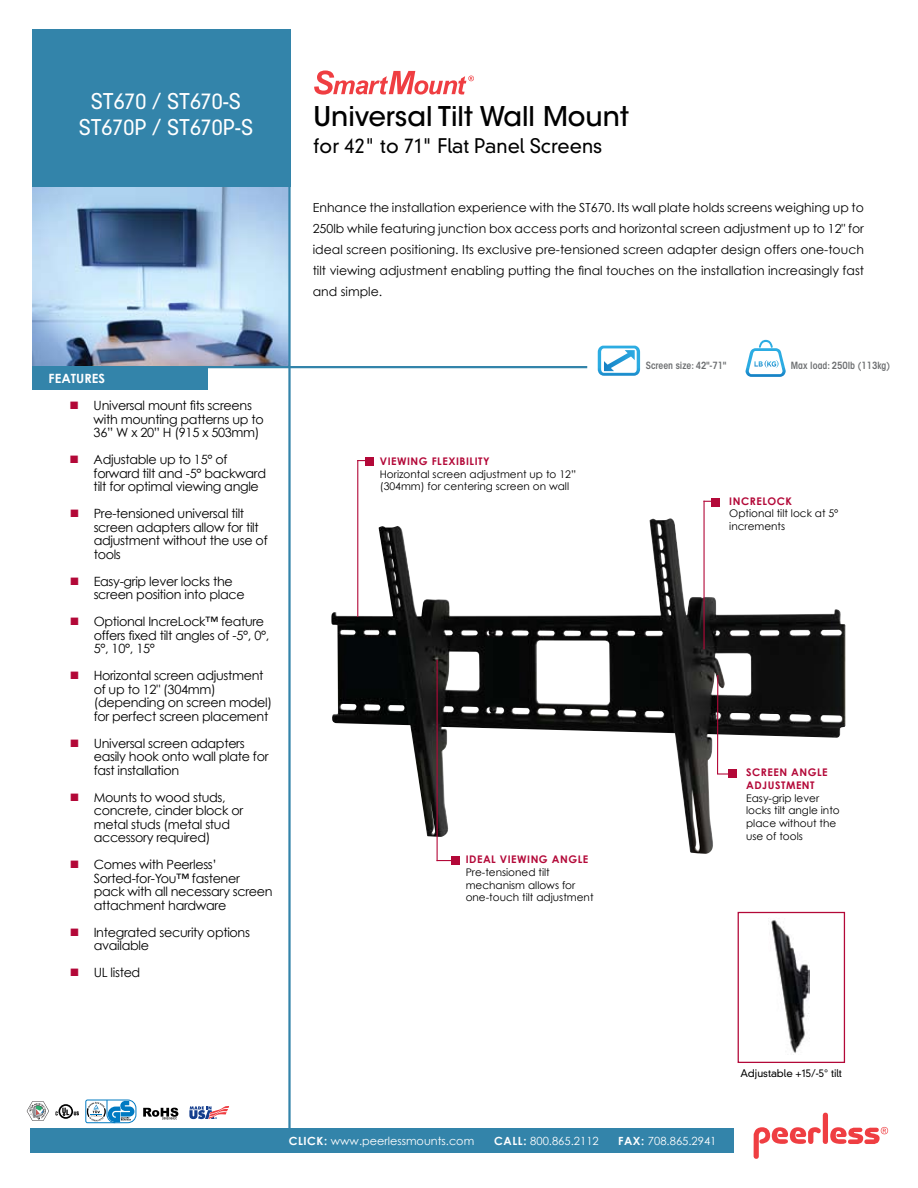
<style>
.page{position:relative;width:918px;height:1188px;background:#fff}
.page>*{position:absolute;margin:0;border:0;box-sizing:border-box;transform-origin:0 0}
.t1{font:500 27px "ITC Avant Garde Std";color:#000}
.t2{font:300 21px/25.2px "DIN Neuzeit Grotesk";color:#fff;text-align:center}
.t3{font:300 19.5px "DIN Neuzeit Grotesk";color:#000}
.t4{font:12.75px/13.5px "Century Gothic";letter-spacing:-.025em;color:#000}
.t5{font:700 12.75px "Century Gothic";color:#fff}
.t6{font:12.45px/21px "Century Gothic";color:#000;text-align:justify}
.t7{font:11.25px "Century Gothic";color:#fff}
.t8{font:10.5px/12.8px "Century Gothic";color:#000}
.t9{font:700 10.5px/12.8px "Century Gothic";letter-spacing:.05em;color:#b30838}
.t10{font:300 10.2px "DIN Neuzeit Grotesk";color:#000}
.t11{font:600 condensed 9.9px "ITC Avant Garde Std";color:#6d6f71}
.s1{color:#b30838}
.s2{font-weight:700}
</style>
<div class="page">
<img style="left:331px;top:518px;width:514px;height:336px">
<img style="left:32px;top:187px;width:256px;height:179px">
<hr style="left:32px;top:366px;width:555px;height:2px;background:#3384aa">
<div style="left:32px;top:29px;width:258px;height:158px;background:#3384aa"></div>
<div style="left:32px;top:366px;width:176px;height:24px;background:#3384aa"></div>
<svg style="left:754px;top:1127px;width:67px;height:32px"></svg>
<div style="left:823px;top:1113px;width:5px;height:31px;background:#ef3e42;border-radius:3px"></div>
<svg style="left:830px;top:1127px;width:58px;height:17px"></svg>
<svg style="left:598px;top:346px;width:42px;height:30px"></svg>
<hr style="left:288px;top:29px;width:3px;height:1101px;background:#3384aa">
<div style="left:31px;top:1129px;width:703px;height:24px;background:#3384aa"></div>
<svg style="left:746px;top:340px;width:40px;height:37px"></svg>
<div style="left:738px;top:912px;width:107px;height:151px;border:1px solid #b30838"></div>
<hr style="left:437px;top:660px;width:1px;height:201px;background:#b30838">
<svg style="left:438px;top:860px;width:13px;height:1px"></svg>
<div style="left:365px;top:457px;width:8px;height:9px;background:#b30838"></div>
<svg style="left:314px;top:71px;width:160px;height:24px"></svg>
<svg style="left:716px;top:674px;width:19px;height:101px"></svg>
<div style="left:728px;top:769px;width:9px;height:9px;background:#b30838"></div>
<div style="left:451px;top:856px;width:8px;height:9px;background:#b30838"></div>
<hr style="left:357px;top:460px;width:1px;height:157px;background:#b30838">
<div style="left:711px;top:498px;width:9px;height:9px;background:#b30838"></div>
<hr style="left:703px;top:501px;width:2px;height:148px;background:#b30838">
<svg style="left:189px;top:1106px;width:40px;height:13px"></svg>
<div style="left:58px;top:1104px;width:15px;height:15px;border:2px solid #000;border-radius:50%"></div>
<svg style="left:55px;top:1108px;width:24px;height:8px"></svg>
<svg style="left:27px;top:1101px;width:22px;height:20px"></svg>
<svg style="left:143px;top:1108px;width:35px;height:11px"></svg>
<svg style="left:86px;top:1100px;width:50px;height:23px"></svg>
<img style="left:771px;top:920px;width:39px;height:133px">
<h2 class="t2" style="left:79px;top:89px;width:176px">ST670 / ST670-S<br>ST670P / ST670P-S</h2>
<p class="t5" style="left:49px;top:370px;width:58px">FEATURES</p>
<p class="t4" style="left:94px;top:399px;width:172px;text-indent:-24px"><span class="s1">■</span> Universal mount fits screens with mounting patterns up to<br>36” W x 20” H (915 x 503mm)</p>
<p class="t4" style="left:94px;top:453px;width:174px;text-indent:-24px"><span class="s1">■</span> Adjustable up to 15° of forward tilt and -5° backward tilt for optimal viewing angle</p>
<p class="t4" style="left:94px;top:507px;width:175px;text-indent:-24px"><span class="s1">■</span> Pre-tensioned universal tilt screen adapters allow for tilt adjustment without the use of tools</p>
<p class="t4" style="left:94px;top:574px;width:152px;text-indent:-24px"><span class="s1">■</span> Easy-grip lever locks the screen position into place</p>
<p class="t4" style="left:94px;top:615px;width:177px;text-indent:-24px"><span class="s1">■</span> Optional IncreLock™ feature offers fixed tilt angles of -5°, 0°,<br>5°, 10°, 15°</p>
<p class="t4" style="left:94px;top:669px;width:180px;text-indent:-24px"><span class="s1">■</span> Horizontal screen adjustment of up to 12" (304mm) (depending on screen model) for perfect screen placement</p>
<p class="t4" style="left:94px;top:736px;width:176px;text-indent:-24px"><span class="s1">■</span> Universal screen adapters easily hook onto wall plate for fast installation</p>
<p class="t4" style="left:94px;top:790px;width:151px;text-indent:-24px"><span class="s1">■</span> Mounts to wood studs, concrete, cinder block or metal studs (metal stud accessory required)</p>
<p class="t4" style="left:94px;top:858px;width:180px;text-indent:-24px"><span class="s1">■</span> Comes with Peerless’<br>Sorted-for-You™ fastener pack with all necessary screen attachment hardware</p>
<p class="t4" style="left:94px;top:925px;width:158px;text-indent:-24px"><span class="s1">■</span> Integrated security options available</p>
<p class="t4" style="left:70px;top:966px;width:72px"><span class="s1">■</span> UL listed</p>
<h1 class="t1" style="left:314px;top:100px;width:317px">Universal Tilt Wall Mount</h1>
<h3 class="t3" style="left:314px;top:134px;width:290px">for 42" to 71" Flat Panel Screens</h3>
<p class="t6" style="left:313px;top:197px;width:553px">Enhance the installation experience with the ST670. Its wall plate holds screens weighing up to 250lb while featuring junction box access ports and horizontal screen adjustment up to 12" for ideal screen positioning. Its exclusive pre-tensioned screen adapter design offers one-touch tilt viewing adjustment enabling putting the final touches on the installation increasingly fast and simple.</p>
<p class="t9" style="left:380px;top:454px;width:111px">VIEWING FLEXI BILITY</p>
<p class="t8" style="left:380px;top:467px;width:198px">Horizontal screen adjustment up to 12” (304mm) for centering screen on wall</p>
<p class="t11" style="left:646px;top:359px;width:82px">Screen size: 42"-71"</p>
<p class="t11" style="left:791px;top:359px;width:101px">Max load: 250lb (113kg)</p>
<p class="t9" style="left:729px;top:494px;width:56px">INCRELOCK</p>
<p class="t8" style="left:729px;top:507px;width:111px">Optional tilt lock at 5° increments</p>
<p class="t9" style="left:466px;top:853px;width:124px">IDEAL VIEWING ANGLE</p>
<p class="t8" style="left:466px;top:866px;width:129px">Pre-tensioned tilt mechanism allows for one-touch tilt adjustment</p>
<p class="t9" style="left:746px;top:766px;width:83px">SCREEN ANGLE<br>ADJUSTMENT</p>
<p class="t8" style="left:746px;top:791px;width:95px">Easy-grip lever locks tilt angle into place without the use of tools</p>
<p class="t7" style="left:289px;top:1134px;width:187px"><span class="s2">CLICK:</span> www.peerlessmounts.com</p>
<p class="t7" style="left:494px;top:1134px;width:106px"><span class="s2">CALL:</span> 800.865.2112</p>
<p class="t7" style="left:618px;top:1134px;width:100px"><span class="s2">FAX:</span> 708.865.2941</p>
<p class="t10" style="left:740px;top:1068px;width:103px">Adjustable +15/-5° tilt</p>
</div>
